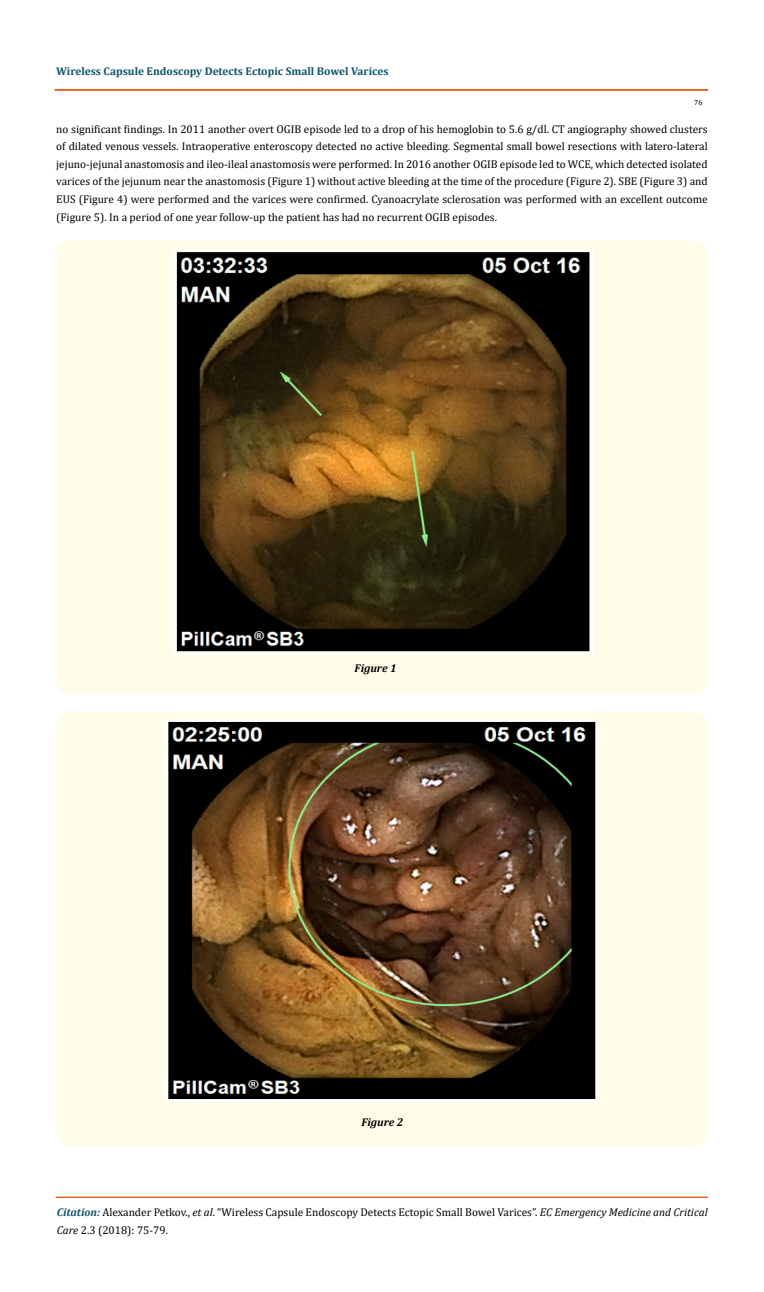
<style>
.page{position:relative;width:764px;height:1292px;background:#fff}
.page>*{position:absolute;margin:0;border:0;box-sizing:border-box;transform-origin:0 0}
.t1{font:11.25px/17.5px "Cambria";color:#000}
.t2{font:700 11.25px "Cambria";color:#0e546a}
.t3{font:italic 700 11.25px "Cambria";color:#000}
.t4{font:7.5px "Cambria";color:#000}
.s1{font-weight:700;font-style:italic;color:#0e546a}
.s2{font-style:italic}
</style>
<div class="page">
<div style="left:55px;top:90px;width:653px;height:1px;border:1px solid #e05d1a"></div>
<hr style="left:56px;top:1197px;width:651px;height:1px;background:#e05d1a">
<div style="left:56px;top:240px;width:651px;height:454px;background:#fffde9;border-radius:15px"></div>
<img style="left:174px;top:249px;width:420px;height:405px">
<div style="left:56px;top:712px;width:652px;height:433px;background:#fffde9;border-radius:15px"></div>
<img style="left:166px;top:719px;width:432px;height:382px">
<p class="t2" style="left:56px;top:63px;width:334px">Wireless Capsule Endoscopy Detects Ectopic Small Bowel Varices</p>
<p class="t4" style="left:694px;top:98px;width:10px">76</p>
<p class="t1" style="left:56px;top:120px;width:653px;text-align:justify">no significant findings. In 2011 another overt OGIB episode led to a drop of his hemoglobin to 5.6 g/dl. CT angiography showed clusters of dilated venous vessels. Intraoperative enteroscopy detected no active bleeding. Segmental small bowel resections with latero-lateral jejuno-jejunal anastomosis and ileo-ileal anastomosis were performed. In 2016 another OGIB episode led to WCE, which detected isolated varices of the jejunum near the anastomosis (Figure 1) without active bleeding at the time of the procedure (Figure 2). SBE (Figure 3) and EUS (Figure 4) were performed and the varices were confirmed. Cyanoacrylate sclerosation was performed with an excellent outcome (Figure 5). In a period of one year follow-up the patient has had no recurrent OGIB episodes.</p>
<p class="t3" style="left:355px;top:659px;width:43px">Figure 1</p>
<p class="t3" style="left:361px;top:1114px;width:43px">Figure 2</p>
<p class="t1" style="left:57px;top:1203px;width:652px"><span class="s1">Citation:</span> Alexander Petkov., <span class="s2">et al</span>. “Wireless Capsule Endoscopy Detects Ectopic Small Bowel Varices”. <span class="s2">EC Emergency Medicine and Critical<br>Care</span> 2.3 (2018): 75-79.</p>
</div>
